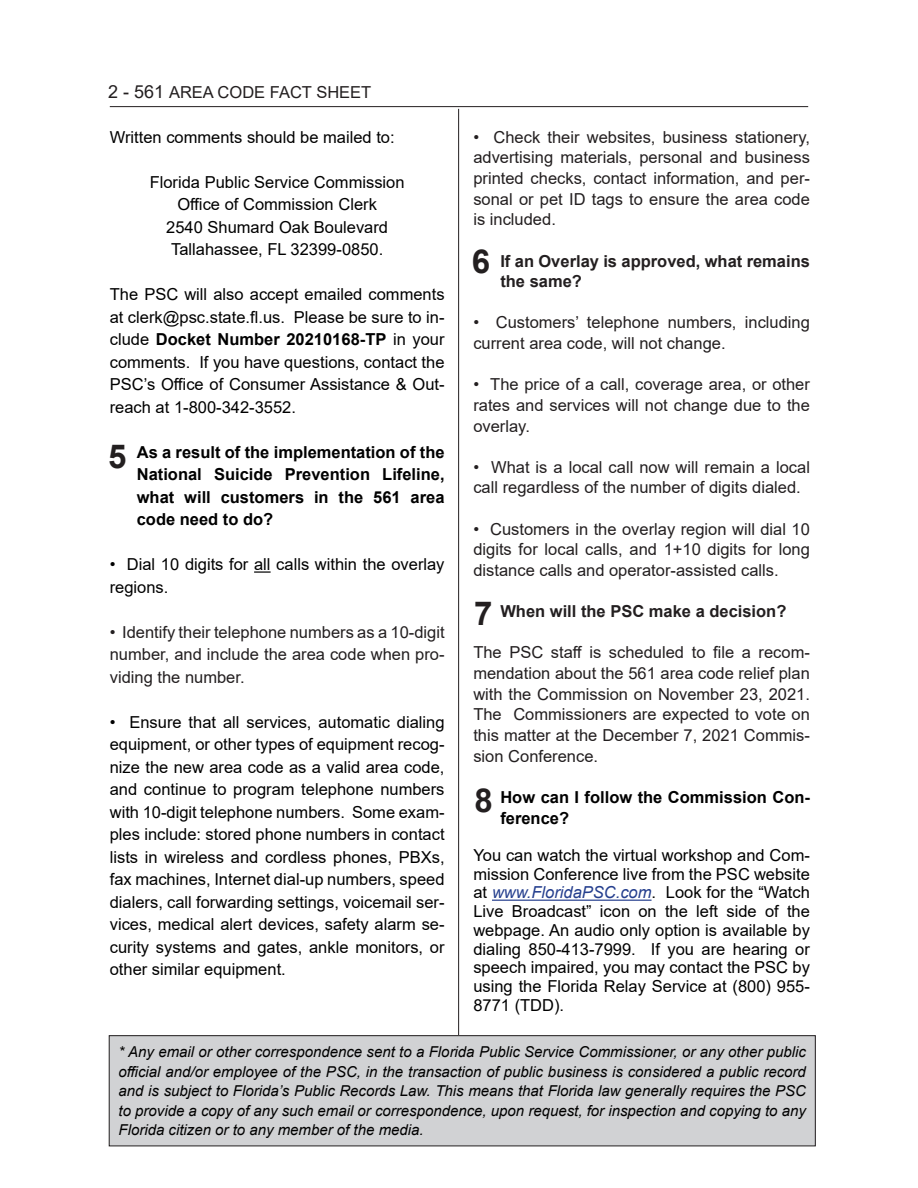
<style>
.page{position:relative;width:918px;height:1188px;background:#fff}
.page>*{position:absolute;margin:0;border:0;box-sizing:border-box;transform-origin:0 0}
.t1{font:700 33px "Arial";color:#231f20}
.t2{font:16.5px/22.5px "Arial";color:#000;text-align:justify}
.t3{font:16.5px/20.7px "Arial";color:#231f20;text-align:justify}
.t4{font:700 16.5px/22.5px "Arial";color:#000;text-align:justify}
.t5{font:700 16.5px/20.7px "Arial";color:#231f20}
.t6{font:italic 15px/19.5px "Arial";color:#000;text-align:justify}
.s1{font-size:18px}
.s2{font-weight:700}
.s3{font-style:italic;color:#253f8e}
</style>
<div class="page">
<hr style="left:110px;top:106px;width:698px;height:1px;background:#231f20">
<hr style="left:458px;top:109px;width:1px;height:939px;background:#231f20">
<svg style="left:254px;top:571px;width:17px;height:2px"></svg>
<hr style="left:492px;top:900px;width:160px;height:1px;background:#253f8e">
<div style="left:109px;top:1036px;width:706px;height:110px;background:#d1d2d4"></div>
<div style="left:109px;top:1035px;width:707px;height:111px;border:1px solid #231f20"></div>
<p class="t3" style="left:108px;top:82px;width:265px"><span class="s1">2 - 561</span> AREA CODE FACT SHEET</p>
<p class="t2" style="left:110px;top:126px;width:286px">Written comments should be mailed to:</p>
<p class="t2" style="left:150px;top:171px;width:256px">Florida Public Service Commission</p>
<p class="t2" style="left:177px;top:193px;width:201px">Office of Commission Clerk</p>
<p class="t2" style="left:166px;top:216px;width:223px">2540 Shumard Oak Boulevard</p>
<p class="t2" style="left:171px;top:238px;width:214px">Tallahassee, FL 32399-0850.</p>
<p class="t2" style="left:110px;top:283px;width:336px">The PSC will also accept emailed comments at clerk@psc.state.fl.us. Please be sure to in&shy;clude <span class="s2">Docket Number 20210168-TP</span> in your comments. If you have questions, contact the PSC’s Office of Consumer Assistance &amp; Out&shy;reach at 1-800-342-3552.</p>
<p class="t4" style="left:137px;top:441px;width:309px">As a result of the implementation of the National Suicide Prevention Lifeline, what will customers in the 561 area code need to do?</p>
<p class="t2" style="left:110px;top:553px;width:336px">• Dial 10 digits for all calls within the overlay regions.</p>
<p class="t3" style="left:110px;top:621px;width:336px;line-height:22.5px">• Identify their telephone numbers as a 10-digit number, and include the area code when pro&shy;viding the number.</p>
<p class="t2" style="left:110px;top:711px;width:336px">• Ensure that all services, automatic dialing equipment, or other types of equipment recog&shy;nize the new area code as a valid area code, and continue to program telephone numbers with 10-digit telephone numbers. Some exam&shy;ples include: stored phone numbers in contact lists in wireless and cordless phones, PBXs, fax machines, Internet dial-up numbers, speed dialers, call forwarding settings, voicemail ser&shy;vices, medical alert devices, safety alarm se&shy;curity systems and gates, ankle monitors, or other similar equipment.</p>
<p class="t1" style="left:108px;top:433px;width:20px">5</p>
<p class="t3" style="left:473px;top:127px;width:338px">• Check their websites, business stationery, advertising materials, personal and business printed checks, contact information, and per&shy;sonal or pet ID tags to ensure the area code is included.</p>
<p class="t5" style="left:500px;top:251px;width:311px">If an Overlay is approved, what remains the same?</p>
<p class="t3" style="left:473px;top:312px;width:338px">• Customers’ telephone numbers, including current area code, will not change.</p>
<p class="t3" style="left:473px;top:374px;width:338px">• The price of a call, coverage area, or other rates and services will not change due to the overlay.</p>
<p class="t3" style="left:473px;top:457px;width:338px">• What is a local call now will remain a local call regardless of the number of digits dialed.</p>
<p class="t3" style="left:473px;top:518px;width:338px">• Customers in the overlay region will dial 10 digits for local calls, and 1+10 digits for long distance calls and operator-assisted calls.</p>
<p class="t5" style="left:500px;top:601px;width:288px">When will the PSC make a decision?</p>
<p class="t3" style="left:473px;top:642px;width:338px">The PSC staff is scheduled to file a recom&shy;mendation about the 561 area code relief plan with the Commission on November 23, 2021.<br>The Commissioners are expected to vote on this matter at the December 7, 2021 Commis&shy;sion Conference.</p>
<p class="t4" style="left:500px;top:787px;width:311px;line-height:21px">How can I follow the Commission Con&shy;ference?</p>
<p class="t2" style="left:473px;top:846px;width:338px;line-height:18.8px">You can watch the virtual workshop and Com&shy;mission Conference live from the PSC website at <span class="s3">www.FloridaPSC.com</span>. Look for the “Watch Live Broadcast” icon on the left side of the webpage. An audio only option is available by dialing 850-413-7999. If you are hearing or speech impaired, you may contact the PSC by using the Florida Relay Service at (800) 955- 8771 (TDD).</p>
<p class="t1" style="left:472px;top:238px;width:20px">6</p>
<p class="t1" style="left:474px;top:590px;width:20px">7</p>
<p class="t1" style="left:474px;top:777px;width:20px">8</p>
<p class="t6" style="left:119px;top:1042px;width:689px">* Any email or other correspondence sent to a Florida Public Service Commissioner, or any other public official and/or employee of the PSC, in the transaction of public business is considered a public record and is subject to Florida’s Public Records Law. This means that Florida law generally requires the PSC to provide a copy of any such email or correspondence, upon request, for inspection and copying to any Florida citizen or to any member of the media.</p>
</div>
